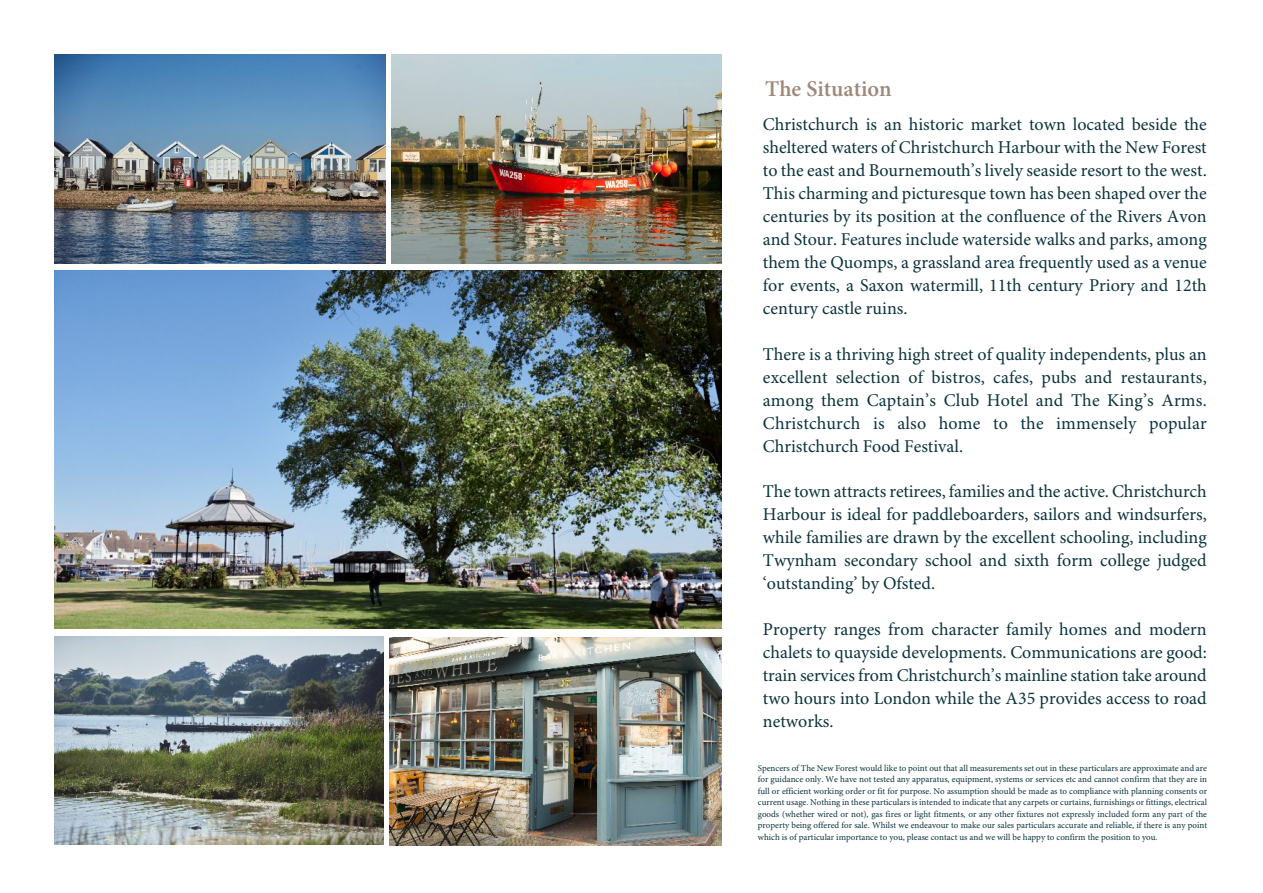
<style>
.page{position:relative;width:1263px;height:893px;background:#fff}
.page>*{position:absolute;margin:0;border:0;box-sizing:border-box;transform-origin:0 0}
.t1{font:600 22.5px "Minion Pro";color:#9e887b}
.t2{font:18px/23px "Minion Pro";color:#0b333d;text-align:justify}
.t3{font:9px/11.6px "Minion Pro";color:#0b333d;text-align:justify}
</style>
<div class="page">
<img style="left:389px;top:637px;width:333px;height:208px">
<img style="left:391px;top:54px;width:331px;height:209px">
<img style="left:54px;top:54px;width:332px;height:209px">
<img style="left:54px;top:271px;width:668px;height:358px">
<img style="left:54px;top:637px;width:330px;height:208px">
<p class="t1" style="left:765px;top:79px;width:128px">The Situation</p>
<p class="t2" style="left:763px;top:114px;width:445px">Christchurch is an historic market town located beside the sheltered waters of Christchurch Harbour with the New Forest to the east and Bournemouth’s lively seaside resort to the west.<br>This charming and picturesque town has been shaped over the centuries by its position at the confluence of the Rivers Avon and Stour. Features include waterside walks and parks, among them the Quomps, a grassland area frequently used as a venue for events, a Saxon watermill, 11th century Priory and 12th century castle ruins.</p>
<p class="t2" style="left:763px;top:344px;width:445px">There is a thriving high street of quality independents, plus an excellent selection of bistros, cafes, pubs and restaurants, among them Captain’s Club Hotel and The King’s Arms.<br>Christchurch is also home to the immensely popular Christchurch Food Festival.</p>
<p class="t2" style="left:763px;top:482px;width:445px">The town attracts retirees, families and the active. Christchurch Harbour is ideal for paddleboarders, sailors and windsurfers, while families are drawn by the excellent schooling, including Twynham secondary school and sixth form college judged ‘outstanding’ by Ofsted.</p>
<p class="t2" style="left:763px;top:620px;width:445px">Property ranges from character family homes and modern chalets to quayside developments. Communications are good: train services from Christchurch’s mainline station take around two hours into London while the A35 provides access to road networks.</p>
<p class="t3" style="left:758px;top:763px;width:451px">Spencers of The New Forest would like to point out that all measurements set out in these particulars are approximate and are for guidance only. We have not tested any apparatus, equipment, systems or services etc and cannot confirm that they are in full or efficient working order or fit for purpose. No assumption should be made as to compliance with planning consents or current usage. Nothing in these particulars is intended to indicate that any carpets or curtains, furnishings or fittings, electrical goods (whether wired or not), gas fires or light fitments, or any other fixtures not expressly included form any part of the property being offered for sale. Whilst we endeavour to make our sales particulars accurate and reliable, if there is any point which is of particular importance to you, please contact us and we will be happy to confirm the position to you.</p>
</div>
